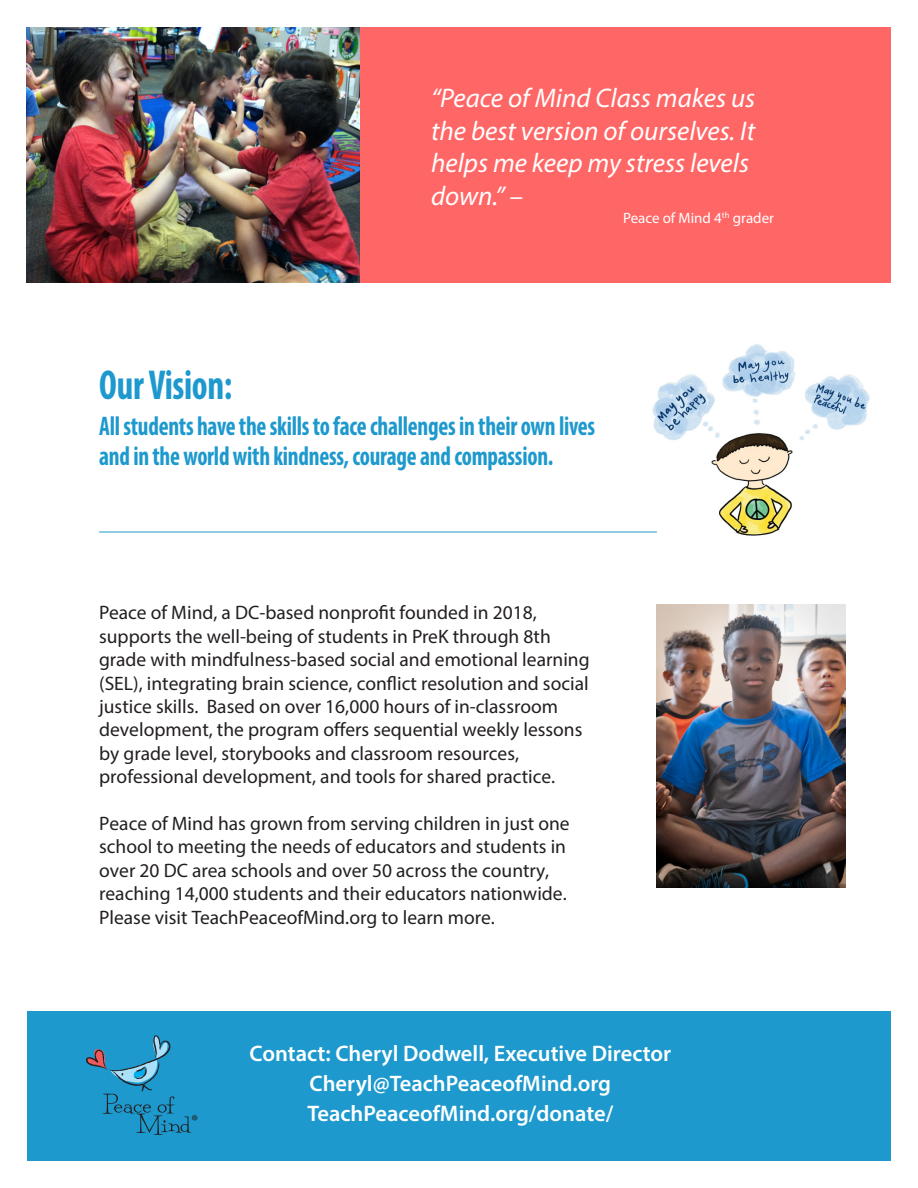
<style>
.page{position:relative;width:918px;height:1188px;background:#fff}
.page>*{position:absolute;margin:0;border:0;box-sizing:border-box;transform-origin:0 0}
.t1{font:700 condensed 42px "Myriad Pro";letter-spacing:-.01em;color:#1d99ce;scale:.88 1}
.t2{font:700 condensed 27px/30px "Myriad Pro";letter-spacing:-.01em;color:#1d99ce;scale:.88 1}
.t3{font:italic 27px/32.4px "Myriad Pro";color:#fff}
.t4{font:600 22.5px/30px "Myriad Pro";color:#fff;text-align:center}
.t5{font:19.5px/23.4px "Myriad Pro";color:#231f20}
.t6{font:15.75px "Myriad Pro";color:#231f20}
.t7{font:15px "Myriad Pro";color:#fff}
</style>
<div class="page">
<img style="left:621px;top:344px;width:249px;height:192px">
<div style="left:27px;top:1011px;width:864px;height:150px;background:#1d99ce"></div>
<svg style="left:86px;top:1035px;width:105px;height:100px"></svg>
<div style="left:27px;top:27px;width:864px;height:256px;background:#f66"></div>
<img style="left:26px;top:27px;width:333px;height:256px">
<hr style="left:99px;top:532px;width:558px;height:1px;background:#1d99ce">
<img style="left:657px;top:605px;width:189px;height:283px">
<p class="t3" style="left:431px;top:82px;width:326px">“Peace of Mind Class makes us the best version of ourselves. It helps me keep my stress levels down.” –</p>
<p class="t7" style="left:623px;top:208px;width:153px">Peace of Mind 4<sup>th</sup> grader</p>
<p class="t1" style="left:99px;top:358px;width:153px">Our Vision:</p>
<p class="t2" style="left:99px;top:411px;width:565px">All students have the skills to face challenges in their own lives and in the world with kindness, courage and compassion.</p>
<p class="t5" style="left:99px;top:601px;width:492px">Peace of Mind, a DC-based nonprofit founded in 2018, supports the well-being of students in PreK through 8th grade with mindfulness-based social and emotional learning (SEL), integrating brain science, conflict resolution and social justice skills. Based on over 16,000 hours of in-classroom development, the program offers sequential weekly lessons by grade level, storybooks and classroom resources, professional development, and tools for shared practice.</p>
<p class="t5" style="left:99px;top:811px;width:472px">Peace of Mind has grown from serving children in just one school to meeting the needs of educators and students in over 20 DC area schools and over 50 across the country, reaching 14,000 students and their educators nationwide.<br>Please visit TeachPeaceofMind.org to learn more.</p>
<p class="t6" style="left:191px;top:1111px;width:8px">®</p>
<p class="t4" style="left:249px;top:1037px;width:423px">Contact: Cheryl Dodwell, Executive Director<br>Cheryl@TeachPeaceofMind.org</p>
<p class="t4" style="left:307px;top:1097px;width:307px">TeachPeaceofMind.org/donate/</p>
</div>
